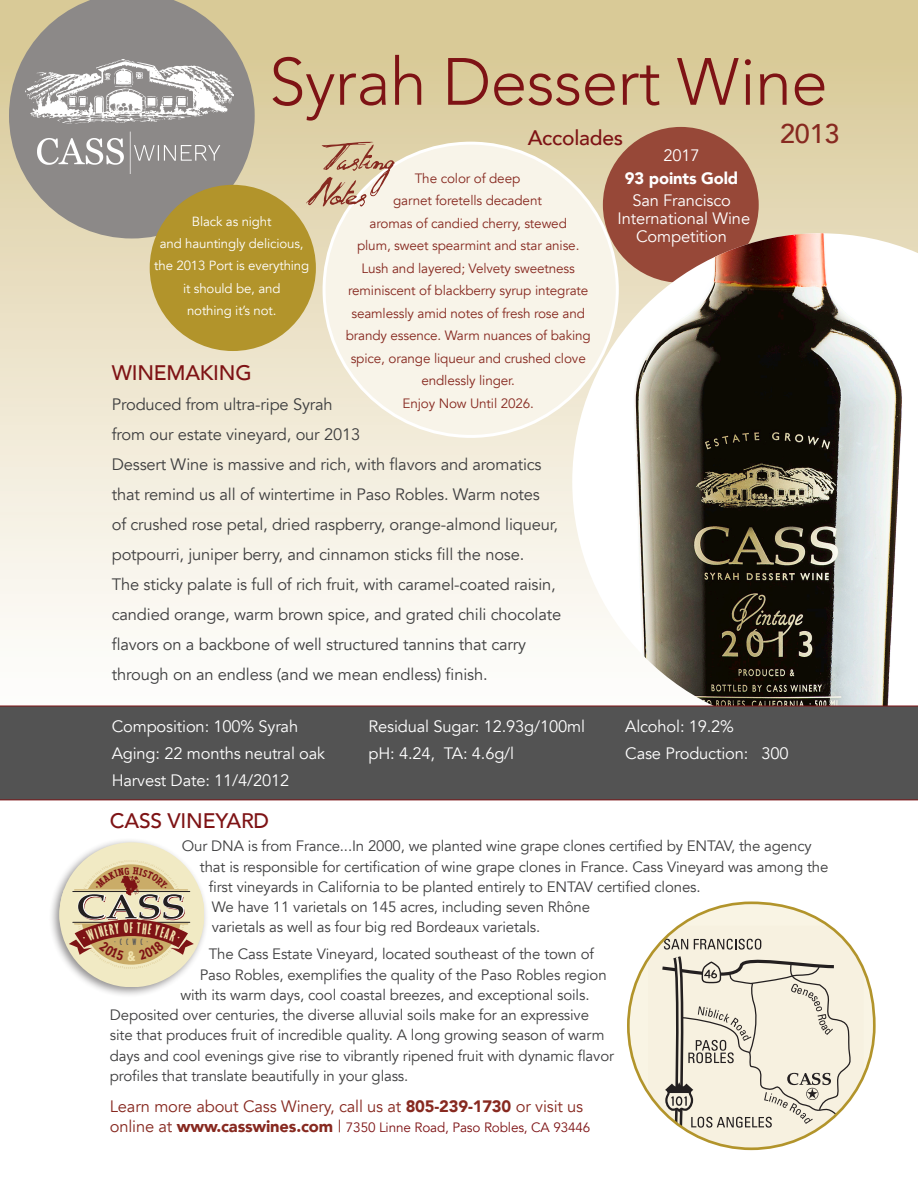
<style>
.page{position:relative;width:918px;height:1188px;background:#fff}
.page>*{position:absolute;margin:0;border:0;box-sizing:border-box;transform-origin:0 0}
.t1{font:300 66px "Avenir";letter-spacing:-.01em;color:#7e1315}
.t2{font:500 27px "Avenir";color:#872920}
.t3{font:500 21px "Avenir";letter-spacing:-.01em;color:#7e1315}
.t4{font:16.5px/30px "Avenir";letter-spacing:-.01em;color:#3e3e3f}
.t5{font:16.5px "Avenir";letter-spacing:-.01em;color:#fff}
.t6{font:16.5px "Avenir";letter-spacing:-.01em;color:#872920}
.t7{font:900 16.5px "Avenir";letter-spacing:-.01em;color:#fff}
.t8{font:15px "Avenir";letter-spacing:-.01em;color:#3e3e3f}
.t9{font:13.5px/22.5px "Avenir";letter-spacing:-.01em;color:#872920;text-align:center}
.t10{font:13.5px "Avenir";letter-spacing:-.01em;color:#7e1315}
.t11{font:700 extra-condensed 13.5px "Gill Sans";color:#f2e5af}
.t12{font:13.2px/22px "Avenir";letter-spacing:-.01em;color:#fff;text-align:center}
.t13{font:700 extra-condensed 7.95px "Gill Sans";color:#57585a}
.s1{font-weight:900}
.s2{font-size:16.5px;color:#872920}
.s3{font-weight:900;font-size:16.5px;color:#872920}
</style>
<div class="page">
<div style="left:0;top:0;width:918px;height:753px;background:linear-gradient(to bottom,#d7c793,#fff)"></div>
<div style="left:628px;top:903px;width:246px;height:246px;background:#f9f4e4;border-radius:50%"></div>
<svg style="left:648px;top:926px;width:216px;height:223px"></svg>
<svg style="left:659px;top:939px;width:195px;height:196px"></svg>
<svg style="left:9px;top:0;width:246px;height:238px;fill:#8c8988"></svg>
<div style="left:48px;top:837px;width:161px;height:162px;background:#231f20;opacity:.5"></div>
<div style="left:59px;top:842px;width:145px;height:145px;background:#f1eac4;border-radius:72px"></div>
<div style="left:59px;top:890px;width:144px;height:34px;background:#f1eac4"></div>
<img style="left:26px;top:60px;width:207px;height:113px">
<div style="left:603px;top:127px;width:156px;height:156px;background:#974838;border-radius:50%"></div>
<div style="left:324px;top:143px;width:293px;height:293px;background:#f8f4e9;border-radius:50%"></div>
<img style="left:572px;top:233px;width:346px;height:473px">
<svg style="left:306px;top:142px;width:89px;height:64px"></svg>
<div style="left:0;top:706px;width:918px;height:94px;background:#535353"></div>
<div style="left:150px;top:185px;width:166px;height:166px;background:#b2942b;border-radius:50%"></div>
<svg style="left:69px;top:863px;width:125px;height:106px"></svg>
<p class="t1" style="left:269px;top:43px;width:560px">Syrah Dessert Wine</p>
<p class="t2" style="left:780px;top:111px;width:61px">2013</p>
<p class="t3" style="left:528px;top:120px;width:97px">Accolades</p>
<p class="t9" style="left:346px;top:167px;width:247px">The color of deep<br>garnet foretells decadent<br>aromas of candied cherry, stewed<br>plum, sweet spearmint and star anise.<br>Lush and layered; Velvety sweetness reminiscent of blackberry syrup integrate seamlessly amid notes of fresh rose and brandy essence. Warm nuances of baking spice, orange liqueur and crushed clove endlessly linger.</p>
<p class="t9" style="left:402px;top:392px;width:133px">Enjoy Now Until 2026.</p>
<p class="t12" style="left:192px;top:211px;width:81px">Black as night</p>
<p class="t12" style="left:154px;top:233px;width:157px">and hauntingly delicious, the 2013 Port is everything it should be, and</p>
<p class="t12" style="left:187px;top:299px;width:91px">nothing it’s not.</p>
<p class="t3" style="left:112px;top:354px;width:142px">WINEMAKING</p>
<p class="t4" style="left:112px;top:389px;width:451px">Produced from ultra-ripe Syrah<br>from our estate vineyard, our 2013<br>Dessert Wine is massive and rich, with flavors and aromatics that remind us all of wintertime in Paso Robles. Warm notes<br>of crushed rose petal, dried raspberry, orange-almond liqueur, potpourri, juniper berry, and cinnamon sticks fill the nose.<br>The sticky palate is full of rich fruit, with caramel-coated raisin, candied orange, warm brown spice, and grated chili chocolate flavors on a backbone of well structured tannins that carry through on an endless (and we mean endless) finish.</p>
<p class="t5" style="left:112px;top:716px;width:188px">Composition: 100% Syrah</p>
<p class="t5" style="left:112px;top:743px;width:215px">Aging: 22 months neutral oak</p>
<p class="t5" style="left:112px;top:770px;width:179px">Harvest Date: 11/4/2012</p>
<p class="t5" style="left:369px;top:716px;width:218px">Residual Sugar: 12.93g/100ml</p>
<p class="t5" style="left:369px;top:743px;width:147px">pH: 4.24, TA: 4.6g/l</p>
<p class="t5" style="left:664px;top:145px;width:38px">2017</p>
<p class="t7" style="left:625px;top:164px;width:115px">93 points Gold</p>
<p class="t5" style="left:632px;top:190px;width:100px">San Francisco</p>
<p class="t5" style="left:618px;top:208px;width:134px">International Wine</p>
<p class="t5" style="left:636px;top:226px;width:92px">Competition</p>
<p class="t5" style="left:625px;top:716px;width:110px">Alcohol: 19.2%</p>
<p class="t5" style="left:625px;top:743px;width:165px">Case Production: 300</p>
<h3 class="t3" style="left:110px;top:803px;width:161px">CASS VINEYARD</h3>
<p class="t8" style="left:182px;top:837px;width:631px">Our DNA is from France...In 2000, we planted wine grape clones certified by ENTAV, the agency</p>
<p class="t8" style="left:200px;top:858px;width:630px">that is responsible for certification of wine grape clones in France. Cass Vineyard was among the</p>
<p class="t8" style="left:209px;top:878px;width:493px">first vineyards in California to be planted entirely to ENTAV certified clones.</p>
<p class="t8" style="left:212px;top:898px;width:380px">We have 11 varietals on 145 acres, including seven Rhône</p>
<p class="t8" style="left:212px;top:918px;width:330px">varietals as well as four big red Bordeaux varietals.</p>
<p class="t8" style="left:209px;top:945px;width:387px">The Cass Estate Vineyard, located southeast of the town of</p>
<p class="t8" style="left:200px;top:966px;width:408px">Paso Robles, exemplifies the quality of the Paso Robles region</p>
<p class="t8" style="left:180px;top:986px;width:411px">with its warm days, cool coastal breezes, and exceptional soils.</p>
<p class="t8" style="left:110px;top:1006px;width:481px">Deposited over centuries, the diverse alluvial soils make for an expressive</p>
<p class="t8" style="left:110px;top:1026px;width:496px">site that produces fruit of incredible quality. A long growing season of warm</p>
<p class="t8" style="left:110px;top:1047px;width:506px">days and cool evenings give rise to vibrantly ripened fruit with dynamic flavor</p>
<p class="t8" style="left:110px;top:1067px;width:300px">profiles that translate beautifully in your glass.</p>
<p class="t11" style="left:130px;top:920px;width:5px">F</p>
<p class="t13" style="left:115px;top:938px;width:35px">·CCWC·</p>
<p class="t6" style="left:110px;top:1097px;width:475px">Learn more about Cass Winery, call us at <span class="s1">805-239-1730</span> or visit us</p>
<p class="t10" style="left:110px;top:1119px;width:482px"><span class="s2">online at</span> <span class="s3">www.casswines.com</span> <span class="s2">|</span> 7350 Linne Road, Paso Robles, CA 93446</p>
</div>
